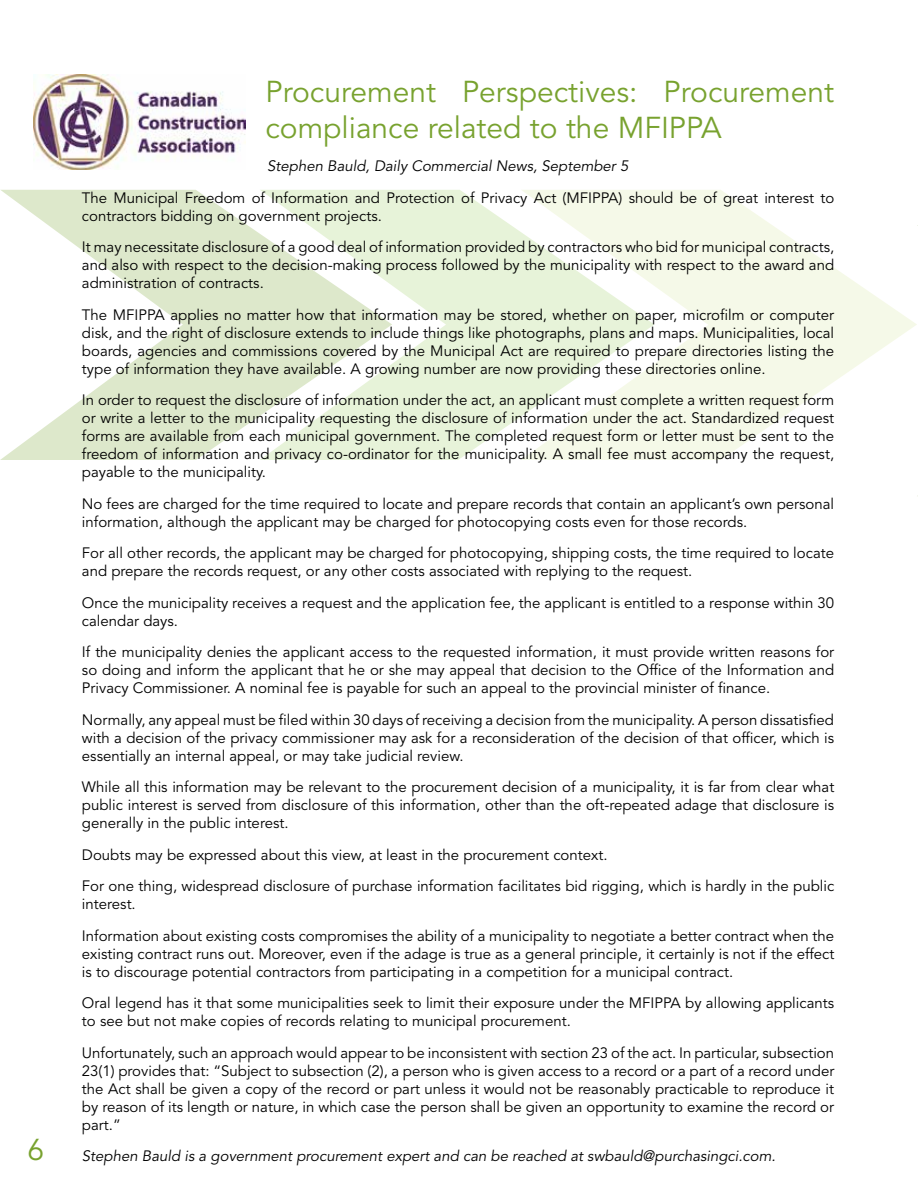
<style>
.page{position:relative;width:918px;height:1188px;background:#fff}
.page>*{position:absolute;margin:0;border:0;box-sizing:border-box;transform-origin:0 0}
.t1{font:30px/36px "Avenir LT Std";color:#78a22f}
.t2{font:15px/18px "Avenir LT Std";color:#000}
.t3{font:italic 15px "Avenir LT Std";color:#000}
</style>
<div class="page">
<svg style="left:0;top:190px;width:260px;height:270px;fill:#dde8cb"></svg>
<svg style="left:260px;top:190px;width:261px;height:270px;fill:#e7f3d9"></svg>
<svg style="left:521px;top:190px;width:396px;height:270px;fill:#f5f9e8"></svg>
<img style="left:34px;top:75px;width:212px;height:95px">
<h1 class="t1" style="left:28px;top:1133px;width:18px">6</h1>
<h1 class="t1" style="left:266px;top:75px;width:570px">Procurement Perspectives: Procurement compliance related to the MFIPPA</h1>
<p class="t3" style="left:267px;top:158px;width:363px">Stephen Bauld, Daily Commercial News, September 5</p>
<p class="t2" style="left:82px;top:189px;width:754px">The Municipal Freedom of Information and Protection of Privacy Act (MFIPPA) should be of great interest to contractors bidding on government projects.</p>
<p class="t2" style="left:82px;top:239px;width:754px;text-align:justify">It may necessitate disclosure of a good deal of information provided by contractors who bid for municipal contracts, and also with respect to the decision-making process followed by the municipality with respect to the award and administration of contracts.</p>
<p class="t2" style="left:82px;top:306px;width:754px;text-align:justify">The MFIPPA applies no matter how that information may be stored, whether on paper, microfilm or computer disk, and the right of disclosure extends to include things like photographs, plans and maps. Municipalities, local boards, agencies and commissions covered by the Municipal Act are required to prepare directories listing the type of information they have available. A growing number are now providing these directories online.</p>
<p class="t2" style="left:82px;top:392px;width:754px;text-align:justify">In order to request the disclosure of information under the act, an applicant must complete a written request form or write a letter to the municipality requesting the disclosure of information under the act. Standardized request forms are available from each municipal government. The completed request form or letter must be sent to the freedom of information and privacy co-ordinator for the municipality. A small fee must accompany the request, payable to the municipality.</p>
<p class="t2" style="left:82px;top:495px;width:754px">No fees are charged for the time required to locate and prepare records that contain an applicant’s own personal information, although the applicant may be charged for photocopying costs even for those records.</p>
<p class="t2" style="left:82px;top:545px;width:754px">For all other records, the applicant may be charged for photocopying, shipping costs, the time required to locate and prepare the records request, or any other costs associated with replying to the request.</p>
<p class="t2" style="left:82px;top:594px;width:754px">Once the municipality receives a request and the application fee, the applicant is entitled to a response within 30 calendar days.</p>
<p class="t2" style="left:82px;top:644px;width:754px;text-align:justify">If the municipality denies the applicant access to the requested information, it must provide written reasons for so doing and inform the applicant that he or she may appeal that decision to the Office of the Information and Privacy Commissioner. A nominal fee is payable for such an appeal to the provincial minister of finance.</p>
<p class="t2" style="left:82px;top:711px;width:754px;text-align:justify">Normally, any appeal must be filed within 30 days of receiving a decision from the municipality. A person dissatisfied with a decision of the privacy commissioner may ask for a reconsideration of the decision of that officer, which is essentially an internal appeal, or may take judicial review.</p>
<p class="t2" style="left:82px;top:779px;width:754px;text-align:justify">While all this information may be relevant to the procurement decision of a municipality, it is far from clear what public interest is served from disclosure of this information, other than the oft-repeated adage that disclosure is generally in the public interest.</p>
<p class="t2" style="left:82px;top:839px;width:754px;line-height:31.5px">Doubts may be expressed about this view, at least in the procurement context.<br>For one thing, widespread disclosure of purchase information facilitates bid rigging, which is hardly in the public</p>
<p class="t2" style="left:82px;top:889px;width:754px;line-height:31.5px">interest.<br>Information about existing costs compromises the ability of a municipality to negotiate a better contract when the</p>
<p class="t2" style="left:82px;top:945px;width:754px">existing contract runs out. Moreover, even if the adage is true as a general principle, it certainly is not if the effect is to discourage potential contractors from participating in a competition for a municipal contract.</p>
<p class="t2" style="left:82px;top:995px;width:754px">Oral legend has it that some municipalities seek to limit their exposure under the MFIPPA by allowing applicants to see but not make copies of records relating to municipal procurement.</p>
<p class="t2" style="left:82px;top:1044px;width:754px;text-align:justify">Unfortunately, such an approach would appear to be inconsistent with section 23 of the act. In particular, subsection 23(1) provides that: “Subject to subsection (2), a person who is given access to a record or a part of a record under the Act shall be given a copy of the record or part unless it would not be reasonably practicable to reproduce it by reason of its length or nature, in which case the person shall be given an opportunity to examine the record or part.”</p>
<p class="t3" style="left:82px;top:1148px;width:695px">Stephen Bauld is a government procurement expert and can be reached at swbauld@purchasingci.com.</p>
</div>
